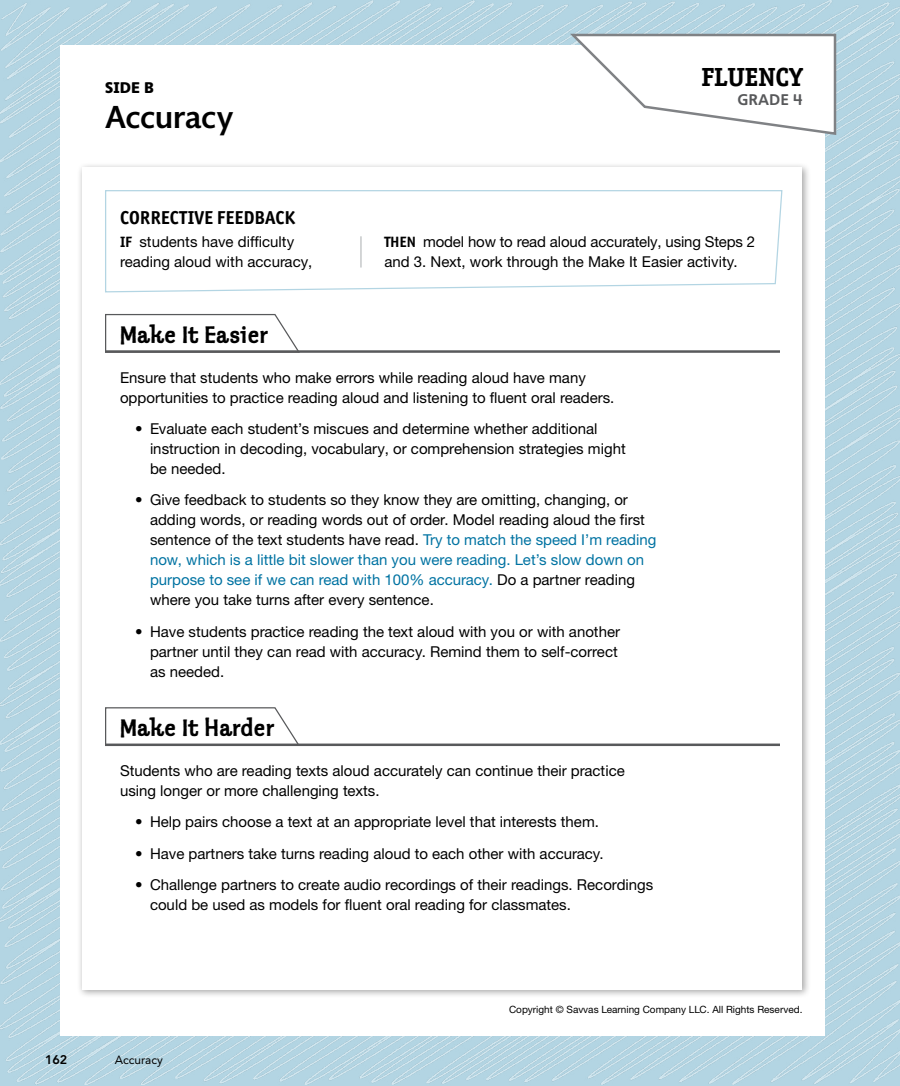
<style>
.page{position:relative;width:900px;height:1086px;background:#fff}
.page>*{position:absolute;margin:0;border:0;box-sizing:border-box;transform-origin:0 0}
.SideAB_H2{font:500 32.5px "Mundo Sans Pro";letter-spacing:-.005em;color:#000}
.Title_H1{font:700 26.25px "Officina Serif ITC Pro";color:#000}
.MakeIt_H1{font:25px "Klepto ITC Std";letter-spacing:.02em;color:#000}
.Corrective_H1{font:700 18.75px "Officina Sans ITC Pro";color:#000}
.TXT1_MakeIt{font:15px/20px "Helvetica Neue LTW1 G";color:#000}
.TXT1_Corrective{font:15px/20px "Helvetica Neue LTW1 G";color:#000}
.Grade_H2{font:700 15px "Heinemann School";color:#58595b}
.SideAB_H1{font:900 15px "Heinemann School";color:#000}
.t1{font:800 12.5px "Avenir LT Pro";color:#000}
.t2{font:11.88px "Avenir LT Pro";color:#000}
.t3{font:10px "Helvetica Neue LTW1 G";color:#000}
.s1{font-family:"Officina Sans ITC Pro";font-weight:700}
.s2{color:#0073a2}
</style>
<div class="page">
<img style="left:0;top:0;width:900px;height:1084px">
<div style="left:60px;top:45px;width:765px;height:990px;background:#fff"></div>
<div style="left:77px;top:162px;width:734px;height:836px;background:#000;opacity:.35"></div>
<div style="left:82px;top:168px;width:720px;height:822px;background:#fff"></div>
<svg style="left:105px;top:190px;width:678px;height:103px"></svg>
<hr style="left:360px;top:236px;width:2px;height:31px;background:#d1d3d4">
<svg style="left:567px;top:32px;width:271px;height:104px"></svg>
<hr style="left:105px;top:350px;width:675px;height:3px;background:#58595b">
<svg style="left:105px;top:314px;width:196px;height:39px"></svg>
<hr style="left:105px;top:743px;width:675px;height:3px;background:#58595b">
<svg style="left:105px;top:707px;width:196px;height:37px"></svg>
<h1 class="SideAB_H1" style="left:105px;top:78px;width:51px">SIDE B</h1>
<h2 class="SideAB_H2" style="left:105px;top:98px;width:130px">Accuracy</h2>
<h1 class="Title_H1" style="left:702px;top:61px;width:102px">FLUENCY</h1>
<h2 class="Grade_H2" style="left:737px;top:90px;width:67px">GRADE 4</h2>
<h1 class="Corrective_H1" style="left:120px;top:206px;width:177px">CORRECTIVE FEEDBACK</h1>
<p class="TXT1_Corrective" style="left:120px;top:232px;width:194px"><span class="s1">IF</span> students have difficulty reading aloud with accuracy,</p>
<p class="TXT1_Corrective" style="left:384px;top:232px;width:372px"><span class="s1">THEN</span> model how to read aloud accurately, using Steps 2 and 3. Next, work through the Make It Easier activity.</p>
<h1 class="MakeIt_H1" style="left:120px;top:321px;width:149px">Make It Easier</h1>
<p class="TXT1_MakeIt" style="left:120px;top:367px;width:496px">Ensure that students who make errors while reading aloud have many opportunities to practice reading aloud and listening to fluent oral readers.</p>
<p class="TXT1_MakeIt" style="left:150px;top:418px;width:477px;text-indent:-15px">• Evaluate each student’s miscues and determine whether additional instruction in decoding, vocabulary, or comprehension strategies might be needed.</p>
<p class="TXT1_MakeIt" style="left:150px;top:490px;width:508px;text-indent:-15px">• Give feedback to students so they know they are omitting, changing, or adding words, or reading words out of order. Model reading aloud the first sentence of the text students have read. <span class="s2">Try to match the speed I’m reading now, which is a little bit slower than you were reading. Let’s slow down on purpose to see if we can read with 100% accuracy.</span> Do a partner reading where you take turns after every sentence.</p>
<p class="TXT1_MakeIt" style="left:150px;top:621px;width:472px;text-indent:-15px">• Have students practice reading the text aloud with you or with another partner until they can read with accuracy. Remind them to self-correct as needed.</p>
<h1 class="MakeIt_H1" style="left:120px;top:714px;width:156px">Make It Harder</h1>
<p class="TXT1_MakeIt" style="left:120px;top:760px;width:506px">Students who are reading texts aloud accurately can continue their practice using longer or more challenging texts.</p>
<p class="TXT1_MakeIt" style="left:135px;top:812px;width:466px">• Help pairs choose a text at an appropriate level that interests them.</p>
<p class="TXT1_MakeIt" style="left:135px;top:843px;width:470px">• Have partners take turns reading aloud to each other with accuracy.</p>
<p class="TXT1_MakeIt" style="left:150px;top:874px;width:505px;text-indent:-15px">• Challenge partners to create audio recordings of their readings. Recordings could be used as models for fluent oral reading for classmates.</p>
<p class="t1" style="left:45px;top:1051px;width:24px">162</p>
<p class="t2" style="left:115px;top:1052px;width:50px">Accuracy</p>
<p class="t3" style="left:509px;top:1003px;width:295px">Copyright © Savvas Learning Company LLC. All Rights Reserved.</p>
</div>
